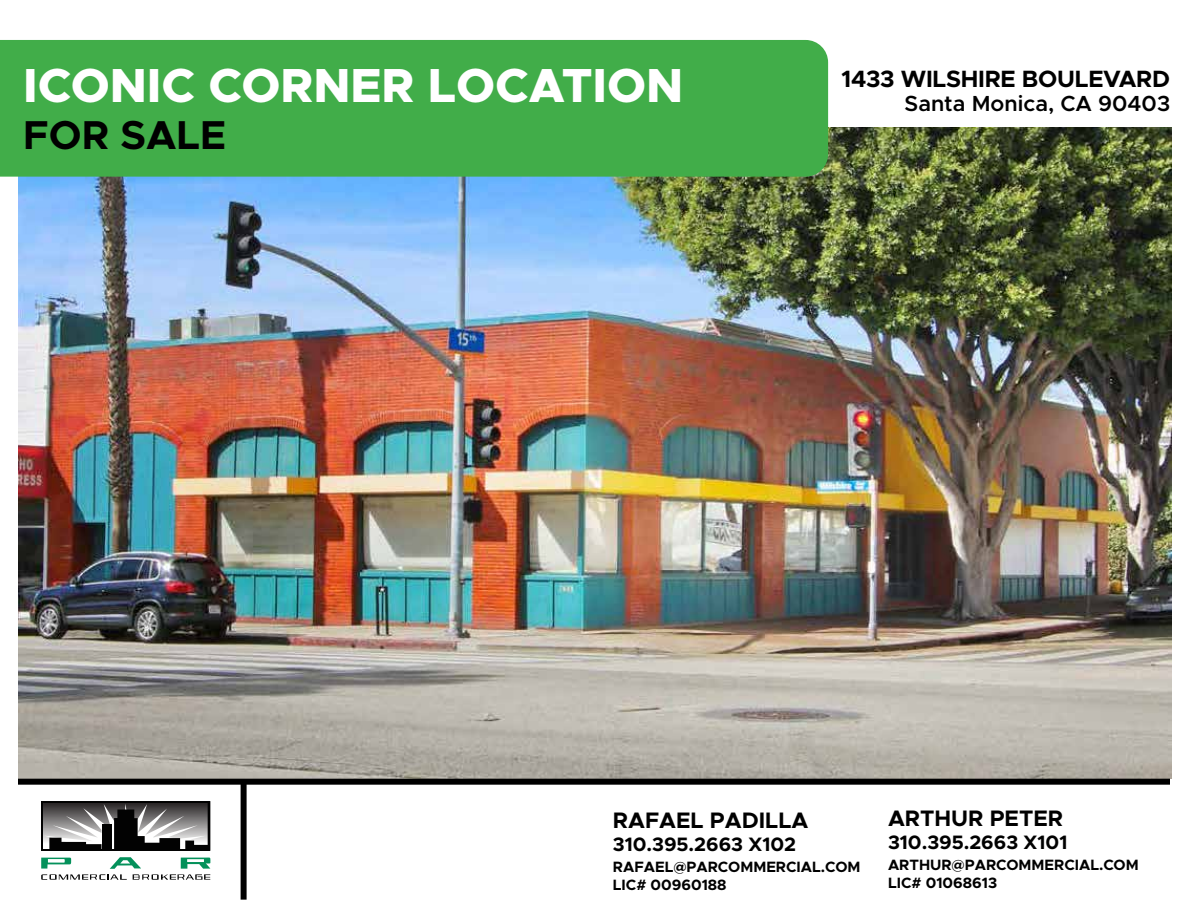
<style>
.page{position:relative;width:1188px;height:918px;background:#fff}
.page>*{position:absolute;margin:0;border:0;box-sizing:border-box;transform-origin:0 0}
.t1{font:800 48px "Metropolis";color:#fff}
.t2{font:700 40.5px "Metropolis";color:#000}
.t3{font:700 23.7px "Metropolis";letter-spacing:-.01em;color:#000}
.t4{font:700 22.5px "Metropolis";color:#000}
.t5{font:600 21.9px "Metropolis";color:#000}
.t6{font:700 19.5px "Metropolis";color:#000}
.t7{font:700 15px/18px "Metropolis";color:#000}
</style>
<div class="page">
<img style="left:18px;top:128px;width:1154px;height:651px">
<hr style="left:41px;top:849px;width:169px;height:2px;background:#020202">
<hr style="left:41px;top:801px;width:2px;height:48px;background:#020202">
<hr style="left:41px;top:801px;width:168px;height:1px;background:#020202">
<svg style="left:44px;top:801px;width:166px;height:48px;background:#676666"></svg>
<svg style="left:41px;top:857px;width:169px;height:23px"></svg>
<div style="left:241px;top:781px;width:6px;height:119px;background:#000"></div>
<div style="left:18px;top:779px;width:1152px;height:6px;background:#000"></div>
<div style="left:0;top:40px;width:828px;height:137px;background:#41ad49"></div>
<h1 class="t1" style="left:23px;top:55px;width:662px">ICONIC CORNER LOCATION</h1>
<h2 class="t2" style="left:23px;top:110px;width:204px">FOR SALE</h2>
<h3 class="t3" style="left:842px;top:64px;width:330px">1433 WILSHIRE BOULEVARD</h3>
<h3 class="t5" style="left:905px;top:90px;width:267px">Santa Monica, CA 90403</h3>
<h3 class="t4" style="left:613px;top:806px;width:197px">RAFAEL PADILLA</h3>
<h3 class="t6" style="left:613px;top:832px;width:185px">310.395.2663 X102</h3>
<p class="t7" style="left:613px;top:858px;width:249px">RAFAEL@PARCOMMERCIAL.COM<br>LIC# 00960188</p>
<h3 class="t4" style="left:888px;top:804px;width:177px">ARTHUR PETER</h3>
<h3 class="t6" style="left:888px;top:830px;width:181px">310.395.2663 X101</h3>
<p class="t7" style="left:888px;top:856px;width:252px">ARTHUR@PARCOMMERCIAL.COM<br>LIC# 01068613</p>
</div>
